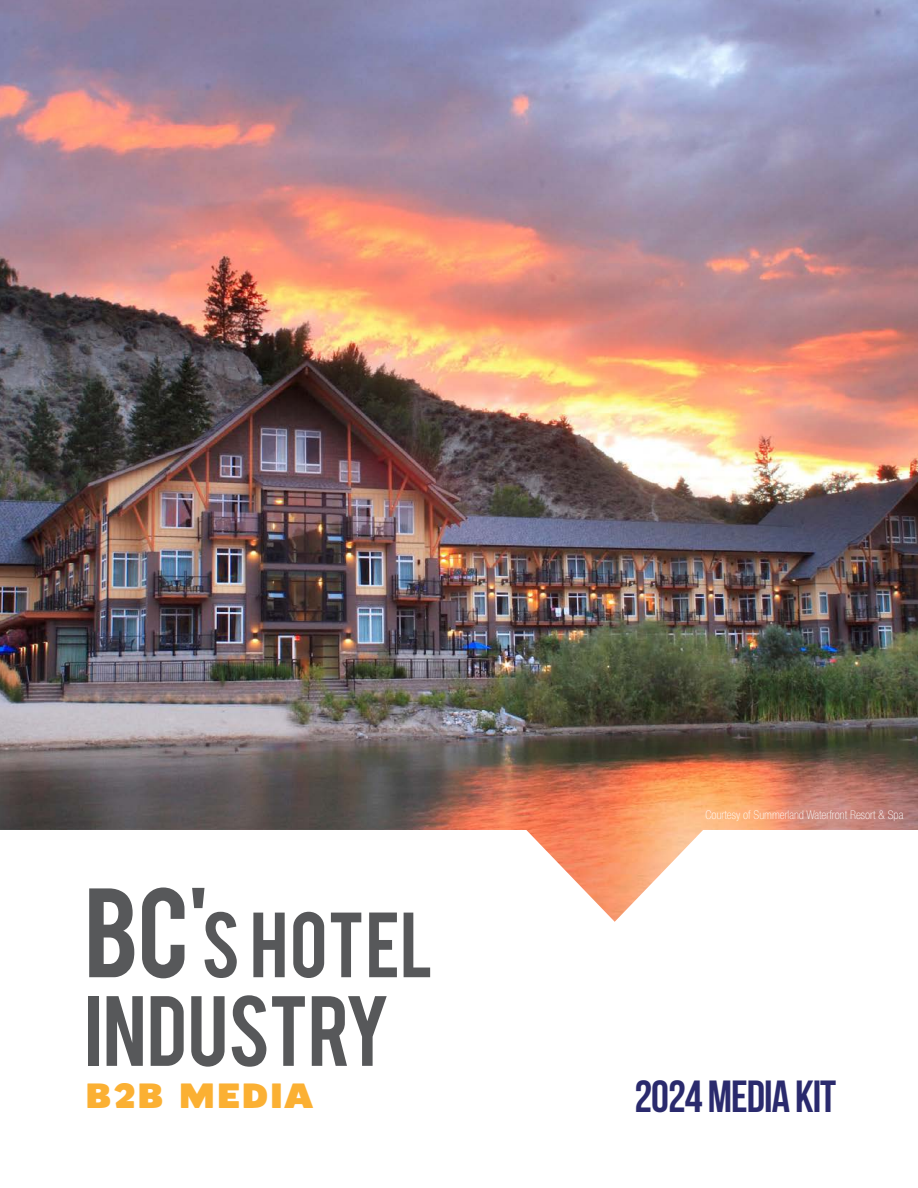
<style>
.page{position:relative;width:918px;height:1188px;background:#fff}
.page>*{position:absolute;margin:0;border:0;box-sizing:border-box;transform-origin:0 0}
.Body_text{font:78.3px "Bebas";color:#57585a}
.Body_text-2{font:72.6px "Bebas";letter-spacing:.01em;color:#57585a}
.t1{font:900 49.05px "Gordon";color:#fbb033}
.t2{font:700 45px "Bebas Neue";letter-spacing:-.02em;color:#2a2a6d}
._2017_body_text{font:100 condensed 12px "Helvetica Neue LT Std";color:#fff}
.s1{font-size:99.75px}
</style>
<div class="page">
<img style="left:0;top:0;width:918px;height:830px">
<svg style="left:526px;top:830px;width:177px;height:92px"></svg>
<p class="Body_text-2" style="left:85px;top:892px;width:350px"><span class="s1">BC'</span>S HOTEL</p>
<p class="Body_text" style="left:85px;top:974px;width:307px">INDUSTRY</p>
<p class="t1" style="left:85px;top:1072px;width:231px">b2b media</p>
<p class="_2017_body_text" style="left:706px;top:808px;width:199px">Courtesy of Summerland Waterfront Resort &amp; Spa</p>
<p class="t2" style="left:634px;top:1072px;width:203px">2024 MEDIA KIT</p>
</div>
